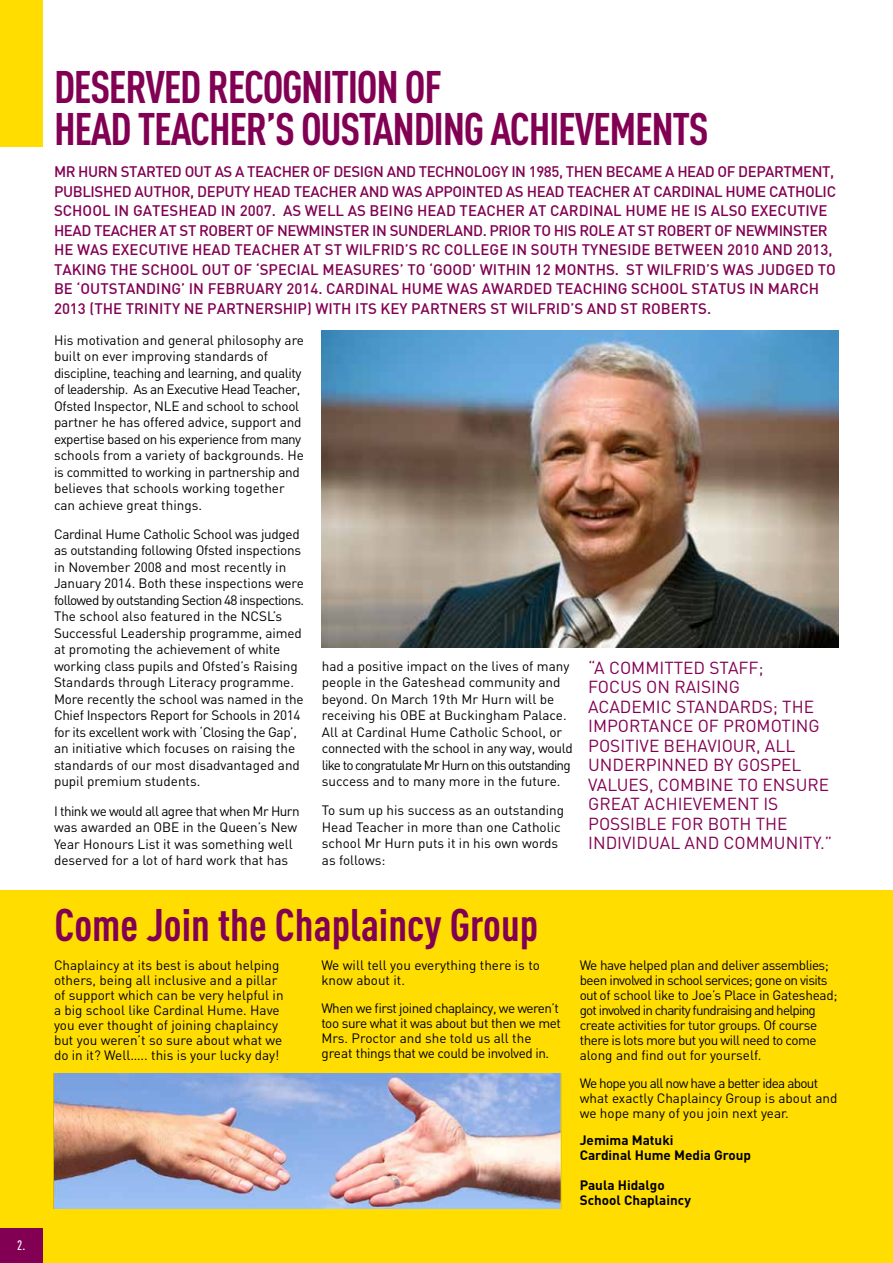
<style>
.page{position:relative;width:893px;height:1263px;background:#fff}
.page>*{position:absolute;margin:0;border:0;box-sizing:border-box;transform-origin:0 0}
.t1{font:700 45px/42px "DIN Cond";letter-spacing:-.03em;color:#820053}
.t2{font:700 45px "DIN Cond";color:#820053}
.t3{font:17.25px "DIN";color:#820053}
.t4{font:500 15px/19.5px "DIN";color:#820053}
.t5{font:500 15px "DIN";letter-spacing:-.025em;color:#820053}
.t6{font:500 15px "DIN";letter-spacing:-.03em;color:#820053}
.t7{font:13.5px/16.5px "DIN";letter-spacing:-.01em;color:#000}
.t8{font:13.5px/15px "DIN";letter-spacing:-.04em;color:#000}
.t9{font:13.5px/15px "DIN";letter-spacing:-.03em;color:#000}
.t10{font:700 13.5px/15px "DIN";color:#000}
.t11{font:500 13.5px "DIN Cond";color:#fff}
</style>
<div class="page">
<div style="left:0;top:0;width:43px;height:147px;background:#fd0"></div>
<div style="left:0;top:890px;width:893px;height:373px;background:#fd0"></div>
<img style="left:54px;top:1073px;width:508px;height:136px">
<div style="left:0;top:1229px;width:43px;height:34px;background:#820053"></div>
<img style="left:321px;top:331px;width:518px;height:317px">
<p class="t11" style="left:17px;top:1237px;width:10px">2.</p>
<h1 class="t1" style="left:54px;top:65px;width:656px">DESERVED RECOGNITION OF<br>HEAD TEACHER’S OUSTANDING ACHIEVEMENTS</h1>
<p class="t6" style="left:54px;top:162px;width:590px">MR HURN STARTED OUT AS A TEACHER OF DESIGN AND TECH NOLOGY IN 1985, THEN BECAME</p>
<p class="t4" style="left:665px;top:162px;width:83px">A HEAD OF DEPA</p>
<p class="t4" style="left:774px;top:162px;width:62px">RTMENT,</p>
<p class="t5" style="left:54px;top:182px;width:153px">PUBLISHED AUTH OR, DEP</p>
<p class="t5" style="left:224px;top:182px;width:613px">UTY HEAD TEACHER AND WAS APPOINTED AS HEAD TEACHER AT CARDINAL HUME CATH OLIC</p>
<p class="t4" style="left:54px;top:201px;width:135px">SCHOOL IN GATESHEA</p>
<p class="t4" style="left:54px;top:201px;width:780px;text-indent:153px">D IN 2007. AS WELL AS BEING HEAD TEACHER AT CARDINAL HUME HE IS ALSO EXECUTIVE HEAD TEACHER AT ST ROBERT OF NEWM INSTER IN SUNDERLAND. PRIOR TO H IS ROLE AT ST ROBERT OF NEWM INSTER HE WAS EXECUTIVE HEAD TEACHER AT ST WILFRID’S RC COLLEGE IN SOUTH TYNESIDE BETWEEN 2010 AND 2013, TAKING THE SCH OOL OUT OF ‘SPECIAL MEA</p>
<p class="t4" style="left:54px;top:259px;width:783px;text-indent:299px">SURES’ TO ‘GOOD’ WITH IN 12 MONTHS. ST WILFRID’S WAS JUDGED TO<br>BE ‘OUTSTANDING’ IN FEBRUARY 2014. CARDINAL HUME WAS AWARDED TEACH ING SCHOOL STATUS IN MARCH<br>2013 (THE</p>
<p class="t4" style="left:126px;top:298px;width:587px">TRINITY N E PARTNERSH IP) WITH ITS KEY PARTNERS ST WILFRID’S AND ST ROBERTS.</p>
<p class="t7" style="left:54px;top:331px;width:252px">His motivation and general philosophy are built on ever improving standards of discipline, teaching and learning, and quality of leadership. As an Executive Head Teacher, Ofsted Inspector, NLE and school to school partner he has offered advice, support and expertise based on his experience from many schools from a variety of backgrounds. He is committed to working in partnership and believes that schools working together can achieve great things.</p>
<p class="t7" style="left:54px;top:525px;width:252px">Cardinal Hume Catholic School was judged as outstanding following Ofsted inspections in November 2008 and most recently in January 2014. Both these inspections were followed by outstanding Section 48 inspections.<br>The school also featured in the NCSL’s Successful Leadership programme, aimed at promoting the achievement of white working class pupils and Ofsted’s Raising Standards through Literacy programme.<br>More recently the school was named in the Chief Inspectors Report for Schools in 2014 for its excellent work with ‘Closing the Gap’, an initiative which focuses on raising the standards of our most disadvantaged and pupil premium students.</p>
<p class="t7" style="left:54px;top:802px;width:247px">I think we would all agree that when Mr Hurn was awarded an OBE in the Queen’s New Year Honours List it was something well deserved for a lot of hard work that has</p>
<p class="t7" style="left:322px;top:657px;width:252px">had a positive impact on the lives of many people in the Gateshead community and beyond. On March 19th Mr Hurn will be receiving his OBE at Buckingham Palace.<br>All at Cardinal Hume Catholic School, or connected with the school in any way, would like to congratulate Mr Hurn on this outstanding success and to many more in the future.</p>
<p class="t7" style="left:322px;top:802px;width:244px">To sum up his success as an outstanding<br>Head Teacher in more than one Catholic school Mr Hurn puts it in his own words as follows:</p>
<p class="t3" style="left:588px;top:657px;width:33px">“A committed</p>
<p class="t3" style="left:709px;top:657px;width:11px">staff</p>
<p class="t3" style="left:759px;top:657px;width:7px">;</p>
<p class="t3" style="left:588px;top:676px;width:11px">foc</p>
<p class="t3" style="left:620px;top:676px;width:65px">uson raising</p>
<p class="t3" style="left:588px;top:696px;width:12px">academic</p>
<p class="t3" style="left:676px;top:696px;width:12px">standards</p>
<p class="t3" style="left:773px;top:696px;width:21px">; the</p>
<p class="t3" style="left:588px;top:715px;width:12px">importance</p>
<p class="t3" style="left:698px;top:715px;width:37px">of promoting</p>
<p class="t3" style="left:588px;top:735px;width:10px">positive</p>
<p class="t3" style="left:664px;top:735px;width:11px">behavio</p>
<p class="t3" style="left:733px;top:735px;width:43px">ur, all</p>
<p class="t3" style="left:588px;top:754px;width:24px">underpinned</p>
<p class="t3" style="left:713px;top:754px;width:36px">by gospel</p>
<p class="t3" style="left:588px;top:774px;width:82px">values, combine</p>
<p class="t3" style="left:738px;top:774px;width:36px">to ens</p>
<p class="t3" style="left:796px;top:774px;width:23px">ure</p>
<p class="t3" style="left:588px;top:793px;width:12px">great</p>
<p class="t3" style="left:644px;top:793px;width:12px">achievement</p>
<p class="t3" style="left:763px;top:793px;width:8px">is</p>
<p class="t3" style="left:588px;top:813px;width:11px">possible</p>
<p class="t3" style="left:671px;top:813px;width:11px">for</p>
<p class="t3" style="left:708px;top:813px;width:12px">both</p>
<p class="t3" style="left:756px;top:813px;width:12px">the</p>
<p class="t3" style="left:588px;top:832px;width:10px">individ</p>
<p class="t3" style="left:648px;top:832px;width:49px">ual and</p>
<p class="t3" style="left:724px;top:832px;width:13px">comm</p>
<p class="t3" style="left:774px;top:832px;width:22px">unity</p>
<p class="t3" style="left:820px;top:832px;width:14px">.”</p>
<h1 class="t2" style="left:54px;top:897px;width:485px">Come Join the Chaplaincy Group</h1>
<p class="t7" style="left:54px;top:957px;width:231px;line-height:15px">Chaplaincy at its best is about helping others, being all inclusive and a pillar of support which can be very helpful in a big school like Cardinal Hume. Have you ever thought of joining chaplaincy but you weren’t so sure about what we do in it? Well….. this is your lucky day!</p>
<p class="t7" style="left:321px;top:957px;width:220px;line-height:15px">We will tell you everything there is to know about it.</p>
<p class="t9" style="left:321px;top:1000px;width:241px">When we first joined chaplaincy, we weren’t too sure what it was about but then we met Mrs. Proctor and she told us all the great things that we could be involved in.</p>
<p class="t8" style="left:580px;top:957px;width:259px">We have helped plan and deliver assemblies; been involved in school services; gone on visits out of school like to Joe’s Place in Gateshead; got involved in charity fundraising and helping create activities for tutor groups. Of course there is lots more but you will need to come along and find out for yourself.</p>
<p class="t7" style="left:580px;top:1075px;width:259px;line-height:15px">We hope you all now have a better idea about what exactly Chaplaincy Group is about and we hope many of you join next year.</p>
<p class="t10" style="left:580px;top:1132px;width:173px">Jemima Matuki<br>Cardinal Hume Media Group</p>
<p class="t10" style="left:580px;top:1177px;width:113px">Paula Hidalgo<br>School Chaplaincy</p>
</div>
